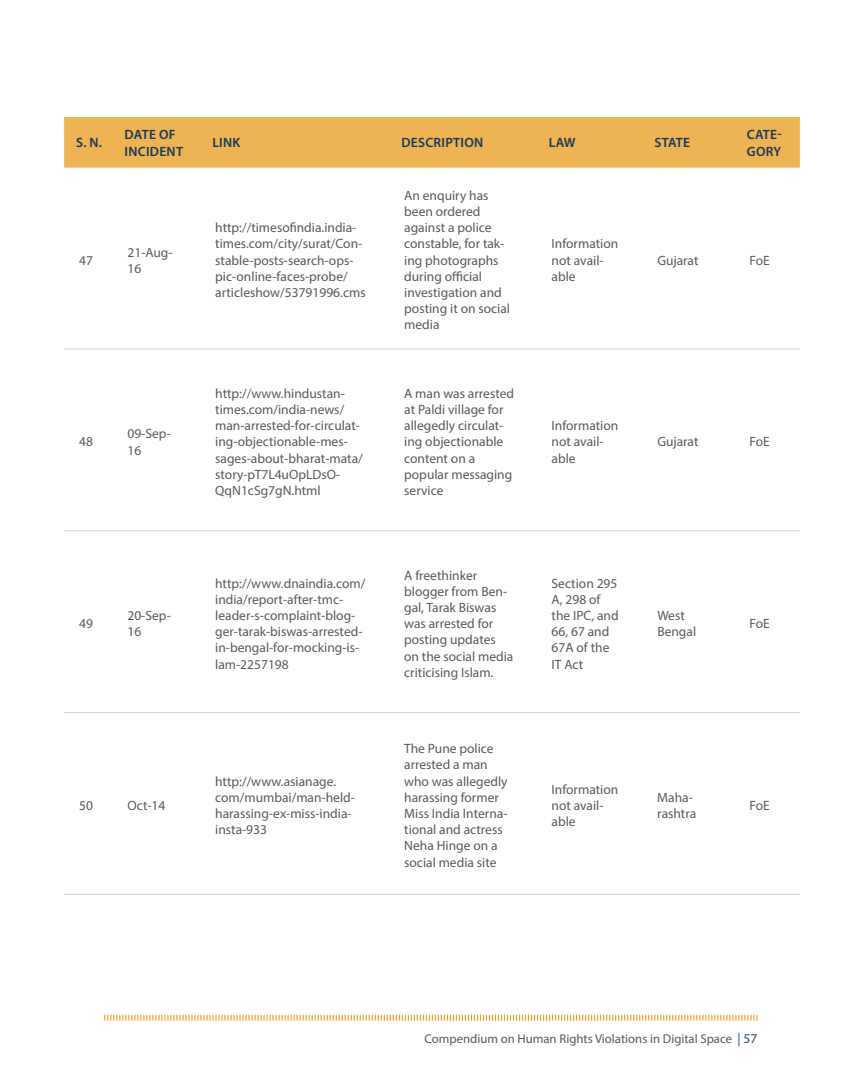
<style>
.page{position:relative;width:864px;height:1080px;background:#fff}
.page>*{position:absolute;margin:0;border:0;box-sizing:border-box;transform-origin:0 0}
.t1{font:13.5px/16.2px "Myriad Pro";color:#58595b}
.t2{font:600 13.5px/16.5px "Myriad Pro";letter-spacing:.02em;color:#133a61}
.t3{font:12.75px "Myriad Pro";color:#58595b}
.s1{font-size:13.5px;color:#2a4e71}
</style>
<div class="page">
<svg style="left:104px;top:1014px;width:654px;height:7px"></svg>
<div style="left:64px;top:117px;width:736px;height:51px;background:#edb451"></div>
<hr style="left:64px;top:349px;width:48px;height:1px;background:#d1d3d4">
<hr style="left:112px;top:349px;width:88px;height:1px;background:#d1d3d4">
<hr style="left:200px;top:349px;width:189px;height:1px;background:#d1d3d4">
<hr style="left:389px;top:349px;width:148px;height:1px;background:#d1d3d4">
<hr style="left:537px;top:349px;width:105px;height:1px;background:#d1d3d4">
<hr style="left:642px;top:349px;width:93px;height:1px;background:#d1d3d4">
<hr style="left:735px;top:349px;width:65px;height:1px;background:#d1d3d4">
<hr style="left:64px;top:530px;width:48px;height:1px;background:#d1d3d4">
<hr style="left:112px;top:530px;width:88px;height:1px;background:#d1d3d4">
<hr style="left:200px;top:530px;width:189px;height:1px;background:#d1d3d4">
<hr style="left:389px;top:530px;width:148px;height:1px;background:#d1d3d4">
<hr style="left:537px;top:530px;width:105px;height:1px;background:#d1d3d4">
<hr style="left:642px;top:530px;width:93px;height:1px;background:#d1d3d4">
<hr style="left:735px;top:530px;width:65px;height:1px;background:#d1d3d4">
<hr style="left:64px;top:712px;width:48px;height:1px;background:#d1d3d4">
<hr style="left:112px;top:712px;width:88px;height:1px;background:#d1d3d4">
<hr style="left:200px;top:712px;width:189px;height:1px;background:#d1d3d4">
<hr style="left:389px;top:712px;width:148px;height:1px;background:#d1d3d4">
<hr style="left:537px;top:712px;width:105px;height:1px;background:#d1d3d4">
<hr style="left:642px;top:712px;width:93px;height:1px;background:#d1d3d4">
<hr style="left:735px;top:712px;width:65px;height:1px;background:#d1d3d4">
<hr style="left:64px;top:894px;width:48px;height:1px;background:#d1d3d4">
<hr style="left:112px;top:894px;width:88px;height:1px;background:#d1d3d4">
<hr style="left:200px;top:894px;width:189px;height:1px;background:#d1d3d4">
<hr style="left:389px;top:894px;width:148px;height:1px;background:#d1d3d4">
<hr style="left:537px;top:894px;width:105px;height:1px;background:#d1d3d4">
<hr style="left:642px;top:894px;width:93px;height:1px;background:#d1d3d4">
<hr style="left:735px;top:894px;width:65px;height:1px;background:#d1d3d4">
<p class="t2" style="left:76px;top:134px;width:27px">S. N.</p>
<p class="t2" style="left:125px;top:126px;width:60px">DATE OF<br>INCIDENT</p>
<p class="t2" style="left:212px;top:134px;width:30px">LINK</p>
<p class="t2" style="left:401px;top:134px;width:81px">DESCRIPTION</p>
<p class="t2" style="left:549px;top:134px;width:28px">LAW</p>
<p class="t2" style="left:655px;top:134px;width:37px">STATE</p>
<p class="t2" style="left:747px;top:126px;width:36px">CATE-<br>GORY</p>
<p class="t1" style="left:79px;top:252px;width:15px">47</p>
<p class="t1" style="left:127px;top:244px;width:47px">21-Aug-<br>16</p>
<p class="t1" style="left:79px;top:434px;width:15px">48</p>
<p class="t1" style="left:127px;top:426px;width:45px">09-Sep-<br>16</p>
<p class="t1" style="left:79px;top:615px;width:15px">49</p>
<p class="t1" style="left:127px;top:607px;width:45px">20-Sep-<br>16</p>
<p class="t1" style="left:79px;top:797px;width:15px">50</p>
<p class="t1" style="left:127px;top:797px;width:39px">Oct-14</p>
<p class="t1" style="left:215px;top:219px;width:152px">http://timesofindia.india&shy;times.com/city/surat/Con&shy;stable-posts-search-ops&shy;pic-online-faces-probe/ articleshow/53791996.cms</p>
<p class="t1" style="left:404px;top:187px;width:107px">An enquiry has been ordered against a police constable, for tak&shy;ing photographs during official investigation and posting it on social media</p>
<p class="t1" style="left:215px;top:385px;width:149px">http://www.hindustan&shy;times.com/india-news/ man-arrested-for-circulat&shy;ing-objectionable-mes&shy;sages-about-bharat-mata/ story-pT7L4uOpLDsO-<br>QqN1cSg7gN.html</p>
<p class="t1" style="left:404px;top:385px;width:111px">A man was arrested at Paldi village for allegedly circulat&shy;ing objectionable content on a popular messaging service</p>
<p class="t1" style="left:552px;top:236px;width:68px">I nformation not avail&shy;able</p>
<p class="t1" style="left:552px;top:417px;width:68px">I nformation not avail&shy;able</p>
<p class="t1" style="left:215px;top:575px;width:152px">http://www.dnaindia.com/ india/report-after-tmc&shy;leader-s-complaint-blog&shy;ger-tarak-biswas-arrested&shy;in-bengal-for-mocking-is&shy;lam-2257198</p>
<p class="t1" style="left:404px;top:567px;width:111px">A freethinker blogger from Ben&shy;gal, Tarak Biswas was arrested for posting updates on the social media criticising Islam.</p>
<p class="t1" style="left:552px;top:575px;width:69px">Section 295<br>A, 298 of the IPC, and<br>66, 67 and<br>67A of the<br>IT Act</p>
<p class="t1" style="left:657px;top:252px;width:43px">Gujarat</p>
<p class="t1" style="left:750px;top:252px;width:20px">FoE</p>
<p class="t1" style="left:657px;top:434px;width:43px">Gujarat</p>
<p class="t1" style="left:750px;top:434px;width:20px">FoE</p>
<p class="t1" style="left:657px;top:607px;width:40px">West<br>Bengal</p>
<p class="t1" style="left:750px;top:615px;width:20px">FoE</p>
<p class="t1" style="left:215px;top:773px;width:141px">http://www.asianage. com/mumbai/man-held&shy;harassing-ex-miss-india&shy;insta-933</p>
<p class="t1" style="left:404px;top:740px;width:105px">The Pune police arrested a man who was allegedly harassing former<br>Miss I ndia I nterna&shy;tional and actress<br>Neha Hinge on a social media site</p>
<p class="t1" style="left:552px;top:781px;width:68px">I nformation not avail&shy;able</p>
<p class="t1" style="left:657px;top:789px;width:40px">Maha&shy;rashtra</p>
<p class="t1" style="left:750px;top:797px;width:20px">FoE</p>
<p class="t3" style="left:425px;top:1031px;width:334px">Compendium on Human Rights Violations in Digital Space <span class="s1">| 57</span></p>
</div>
